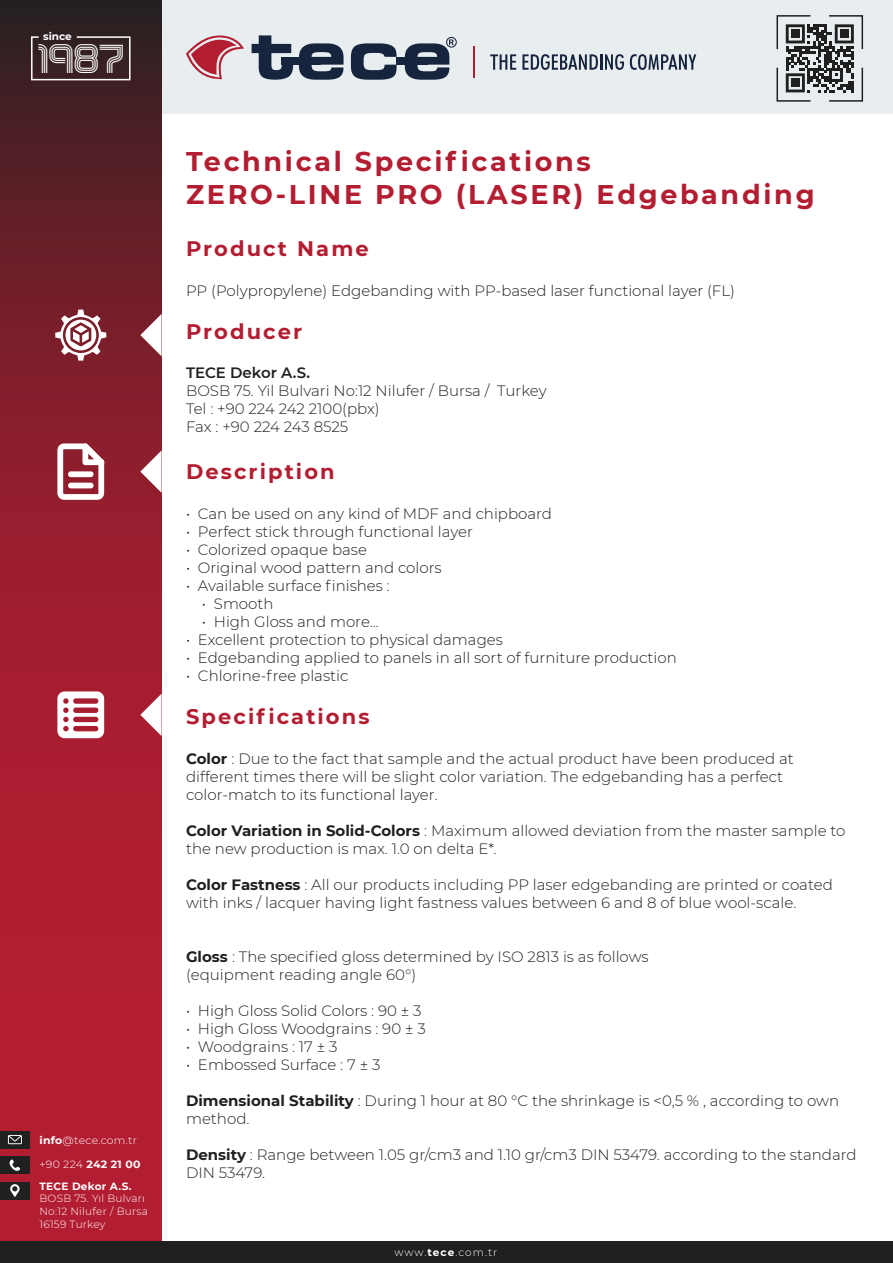
<style>
.page{position:relative;width:893px;height:1263px;background:#e8edef}
.page>*{position:absolute;margin:0;border:0;box-sizing:border-box;transform-origin:0 0}
.t1{font:42px "Incopins Clusters";color:#fff}
.t2{font:700 27px/32.4px "Montserrat";letter-spacing:.1em;color:#b31d31}
.t3{font:700 21px "Montserrat";letter-spacing:.1em;color:#b31d31}
.t4{font:300 15px/18px "Montserrat";color:#202020}
.t5{font:600 15px "Montserrat";color:#202020}
.t6{font:300 10.5px/12.6px "Montserrat";letter-spacing:.025em;color:#fff}
.t7{font:700 10.5px "Montserrat";letter-spacing:.025em;color:#fff}
.t8{font:300 10.5px "Montserrat";letter-spacing:.025em;color:#fff;scale:1.04 1}
.t9{font:700 10.5px "Montserrat";letter-spacing:.025em;color:#fff;scale:1.04 1}
.s1{font-weight:700}
.s2{font-weight:300}
</style>
<div class="page">
<div style="left:0;top:115px;width:893px;height:1148px;background:#fff"></div>
<svg style="left:0;top:0;width:162px;height:1242px;background:#8f1d2c"></svg>
<svg style="left:140px;top:314px;width:22px;height:42px"></svg>
<hr style="left:473px;top:47px;width:2px;height:31px;background:#b31d31">
<svg style="left:490px;top:54px;width:26px;height:16px"></svg>
<svg style="left:522px;top:54px;width:102px;height:16px"></svg>
<svg style="left:630px;top:54px;width:66px;height:16px"></svg>
<svg style="left:252px;top:35px;width:41px;height:45px"></svg>
<svg style="left:299px;top:43px;width:45px;height:37px"></svg>
<svg style="left:351px;top:43px;width:46px;height:37px"></svg>
<svg style="left:405px;top:37px;width:52px;height:43px"></svg>
<div style="left:397px;top:57px;width:31px;height:8px;background:#16243e"></div>
<div style="left:282px;top:57px;width:39px;height:8px;background:#16243e"></div>
<svg style="left:186px;top:35px;width:58px;height:45px"></svg>
<svg style="left:30px;top:36px;width:101px;height:45px;background:#453134"></svg>
<svg style="left:776px;top:15px;width:88px;height:87px"></svg>
<div style="left:0;top:1242px;width:893px;height:21px;background:#202020"></div>
<svg style="left:55px;top:310px;width:51px;height:51px"></svg>
<svg style="left:140px;top:450px;width:22px;height:43px"></svg>
<svg style="left:57px;top:443px;width:47px;height:57px"></svg>
<svg style="left:140px;top:694px;width:22px;height:42px"></svg>
<svg style="left:57px;top:691px;width:47px;height:47px"></svg>
<div style="left:0;top:1157px;width:30px;height:17px;background:#202020"></div>
<svg style="left:10px;top:1159px;width:10px;height:12px"></svg>
<div style="left:0;top:1131px;width:30px;height:17px;background:#202020"></div>
<svg style="left:8px;top:1135px;width:14px;height:9px"></svg>
<div style="left:0;top:1182px;width:30px;height:17px;background:#202020"></div>
<svg style="left:10px;top:1184px;width:10px;height:13px"></svg>
<p class="t7" style="left:43px;top:29px;width:30px">since</p>
<h1 class="t1" style="left:38px;top:44px;width:88px">1987</h1>
<p class="t8" style="left:39px;top:1133px;width:95px"><span class="s1">info</span>@tece.com.tr</p>
<p class="t7" style="left:39px;top:1178px;width:94px">TECE Dekor A.S.</p>
<p class="t6" style="left:39px;top:1192px;width:110px">BOSB 75. Yıl Bulvarı<br>No:12 Nilufer / Bursa<br>16159 Turkey</p>
<p class="t9" style="left:39px;top:1157px;width:99px"><span class="s2">+90 224</span> 242 21 00</p>
<h2 class="t2" style="left:186px;top:144px;width:630px">Technical Specifications<br>ZERO-LINE PRO (LASER) Edgebanding</h2>
<h3 class="t3" style="left:186px;top:233px;width:184px">Product Name</h3>
<p class="t4" style="left:186px;top:281px;width:550px">PP (Polypropylene) Edgebanding with PP-based laser functional layer (FL)</p>
<h3 class="t3" style="left:186px;top:316px;width:118px">Producer</h3>
<p class="t5" style="left:186px;top:362px;width:126px">TECE Dekor A.S.</p>
<p class="t4" style="left:186px;top:382px;width:362px">BOSB 75. Yil Bulvari No:12 Nilufer / Bursa / Turkey<br>Tel : +90 224 242 2100(pbx)<br>Fax : +90 224 243 8525</p>
<h3 class="t3" style="left:186px;top:457px;width:150px">Description</h3>
<p class="t4" style="left:186px;top:504px;width:367px">• Can be used on any kind of MDF and chipboard</p>
<p class="t4" style="left:186px;top:522px;width:288px">• Perfect stick through functional layer</p>
<p class="t4" style="left:186px;top:540px;width:182px">• Colorized opaque base</p>
<p class="t4" style="left:186px;top:558px;width:257px">• Original wood pattern and colors</p>
<p class="t4" style="left:186px;top:576px;width:205px">• Available surface finishes :</p>
<p class="t4" style="left:202px;top:594px;width:73px">• Smooth</p>
<p class="t4" style="left:202px;top:612px;width:178px">• High Gloss and more...</p>
<p class="t4" style="left:186px;top:630px;width:318px">• Excellent protection to physical damages</p>
<p class="t4" style="left:186px;top:648px;width:492px">• Edgebanding applied to panels in all sort of furniture production</p>
<p class="t4" style="left:186px;top:666px;width:164px">• Chlorine-free plastic</p>
<h3 class="t3" style="left:186px;top:701px;width:185px">Specifications</h3>
<p class="t4" style="left:186px;top:749px;width:609px"><span class="s1">Color</span> : Due to the fact that sample and the actual product have been produced at different times there will be slight color variation. The edgebanding has a perfect color-match to its functional layer.</p>
<p class="t4" style="left:186px;top:821px;width:661px"><span class="s1">Color Variation in Solid-Colors</span> : Maximum allowed deviation from the master sample to the new production is max. 1.0 on delta E*.</p>
<p class="t4" style="left:186px;top:875px;width:648px"><span class="s1">Color Fastness</span> : All our products including PP laser edgebanding are printed or coated with inks / lacquer having light fastness values between 6 and 8 of blue wool-scale.</p>
<p class="t4" style="left:186px;top:947px;width:464px"><span class="s1">Gloss</span> : The specified gloss determined by ISO 2813 is as follows (equipment reading angle 60°)</p>
<p class="t4" style="left:186px;top:1001px;width:237px">• High Gloss Solid Colors : 90 ± 3</p>
<p class="t4" style="left:186px;top:1019px;width:241px">• High Gloss Woodgrains : 90 ± 3</p>
<p class="t4" style="left:186px;top:1037px;width:153px">• Woodgrains : 17 ± 3</p>
<p class="t4" style="left:186px;top:1055px;width:196px">• Embossed Surface : 7 ± 3</p>
<p class="t4" style="left:186px;top:1091px;width:655px"><span class="s1">Dimensional Stability</span> : During 1 hour at 80 °C the shrinkage is &lt;0,5 % , according to own method.</p>
<p class="t4" style="left:186px;top:1145px;width:672px"><span class="s1">Density</span> : Range between 1.05 gr/cm3 and 1.10 gr/cm3 DIN 53479. according to the standard<br>DIN 53479.</p>
<p class="t6" style="left:394px;top:1246px;width:104px">www.<span class="s1">tece</span>.com.tr</p>
</div>
